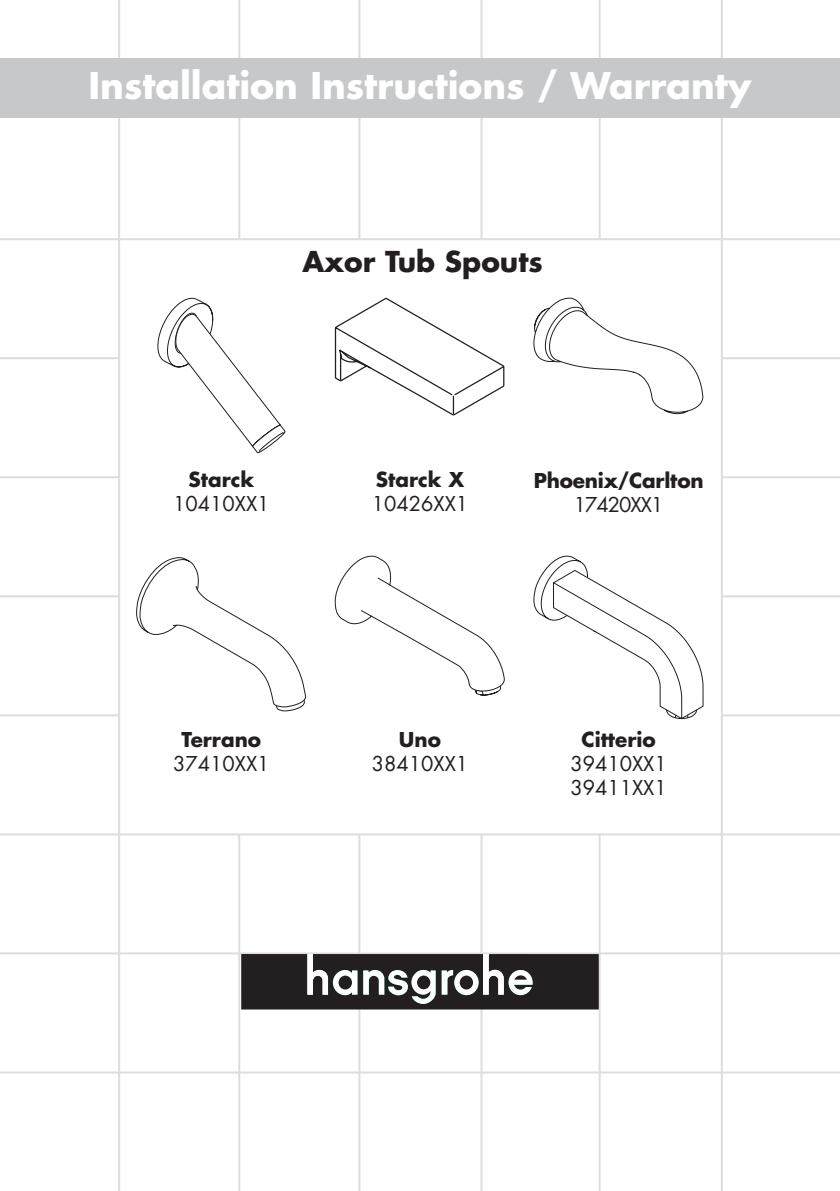
<style>
.page{position:relative;width:840px;height:1191px;background:#fff}
.page>*{position:absolute;margin:0;border:0;box-sizing:border-box;transform-origin:0 0}
.t1{font:700 36px "Futura LT";color:#fff}
.Tab-ÜberschriftPL{font:700 28px "Futura CE";color:#231f20}
.t2{font:20px "Futura LT";color:#231f20}
.t3{font:700 20px "Futura LT";color:#231f20}
.t4{font:20px "Futura LT";letter-spacing:-.05em;color:#231f20}
</style>
<div class="page">
<hr style="left:0;top:357px;width:839px;height:2px;background:#dcdddf">
<hr style="left:598px;top:0;width:2px;height:1191px;background:#dcdddf">
<hr style="left:238px;top:0;width:2px;height:1191px;background:#dcdddf">
<hr style="left:0;top:714px;width:839px;height:2px;background:#dcdddf">
<hr style="left:0;top:476px;width:839px;height:2px;background:#dcdddf">
<hr style="left:0;top:595px;width:839px;height:2px;background:#dcdddf">
<hr style="left:358px;top:0;width:2px;height:1191px;background:#dcdddf">
<hr style="left:480px;top:0;width:2px;height:1191px;background:#dcdddf">
<hr style="left:0;top:1071px;width:839px;height:2px;background:#dcdddf">
<hr style="left:0;top:952px;width:839px;height:2px;background:#dcdddf">
<div style="left:119px;top:239px;width:602px;height:595px;background:#fff"></div>
<svg style="left:157px;top:298px;width:128px;height:155px"></svg>
<svg style="left:136px;top:557px;width:170px;height:154px"></svg>
<svg style="left:334px;top:556px;width:170px;height:139px"></svg>
<svg style="left:533px;top:556px;width:170px;height:163px"></svg>
<svg style="left:334px;top:298px;width:170px;height:117px"></svg>
<hr style="left:0;top:833px;width:839px;height:2px;background:#dcdddf">
<hr style="left:720px;top:0;width:2px;height:1191px;background:#dcdddf">
<hr style="left:118px;top:0;width:2px;height:1191px;background:#dcdddf">
<hr style="left:0;top:238px;width:839px;height:2px;background:#dcdddf">
<div style="left:0;top:58px;width:839px;height:60px;background:#c7c8ca"></div>
<svg style="left:533px;top:298px;width:169px;height:116px"></svg>
<svg style="left:241px;top:954px;width:357px;height:55px;background:#474545"></svg>
<p class="t1" style="left:88px;top:62px;width:664px">Installation Instructions / Warranty</p>
<p class="Tab-ÜberschriftPL" style="left:302px;top:241px;width:242px">Axor Tub Spouts</p>
<p class="t3" style="left:188px;top:466px;width:67px">Starck</p>
<p class="t2" style="left:173px;top:491px;width:98px">10410XX1</p>
<p class="t3" style="left:375px;top:466px;width:90px">Starck X</p>
<p class="t2" style="left:371px;top:491px;width:98px">10426XX1</p>
<p class="t3" style="left:533px;top:467px;width:171px">Phoenix/Carlton</p>
<p class="t4" style="left:573px;top:491px;width:91px">17420XX1</p>
<p class="t3" style="left:181px;top:726px;width:81px">Terrano</p>
<p class="t2" style="left:173px;top:751px;width:98px">37410XX1</p>
<p class="t3" style="left:399px;top:726px;width:44px">Uno</p>
<p class="t2" style="left:371px;top:751px;width:98px">38410XX1</p>
<p class="t3" style="left:581px;top:726px;width:76px">Citterio</p>
<p class="t2" style="left:570px;top:751px;width:98px">39410XX1</p>
<p class="t2" style="left:570px;top:775px;width:98px">39411XX1</p>
</div>
